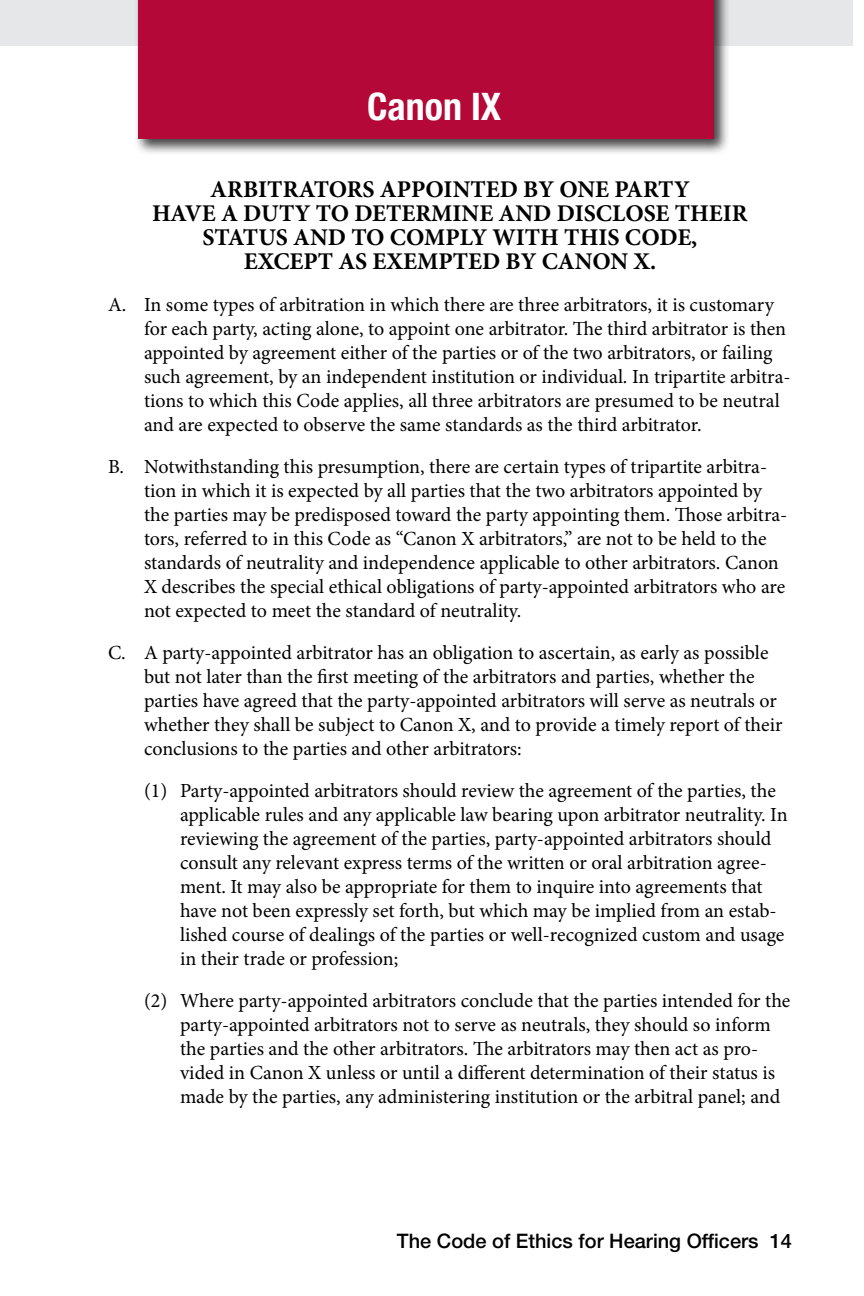
<style>
.page{position:relative;width:864px;height:1296px;background:#fff}
.page>*{position:absolute;margin:0;border:0;box-sizing:border-box;transform-origin:0 0}
.t1{font:700 condensed 38px "Helvetica Neue LT Std";color:#fff}
.t2{font:700 24px/24px "Minion Pro";color:#000;text-align:center}
.t3{font:20px/24px "Minion Pro";letter-spacing:-.005em;color:#000}
.t4{font:500 20px "Helvetica Neue LT Std";color:#000}
</style>
<div class="page">
<div style="left:0;top:0;width:852px;height:45px;background:#e6e7e8"></div>
<div style="left:134px;top:0;width:596px;height:155px;background:#000;opacity:.75"></div>
<div style="left:138px;top:0;width:576px;height:139px;background:#b30838"></div>
<h1 class="t1" style="left:367px;top:83px;width:136px">Canon IX</h1>
<p class="t2" style="left:152px;top:177px;width:597px">ARBITRATORS APPOINTED BY ONE PARTY<br>HAVE A DUTY TO DETERMINE AND DISCLOSE THEIR STATUS AND TO COMPLY WITH THIS CODE,<br>EXCEPT AS EXEMPTED BY CANON X.</p>
<p class="t3" style="left:144px;top:293px;width:648px;text-indent:-36px">A. In some types of arbitration in which there are three arbitrators, it is customary for each party, acting alone, to appoint one arbitrator. The third arbitrator is then appointed by agreement either of the parties or of the two arbitrators, or failing such agreement, by an independent institution or individual. In tripartite arbitra&shy;tions to which this Code applies, all three arbitrators are presumed to be neutral and are expected to observe the same standards as the third arbitrator.</p>
<p class="t3" style="left:144px;top:455px;width:645px;text-indent:-36px">B. Notwithstanding this presumption, there are certain types of tripartite arbitra&shy;tion in which it is expected by all parties that the two arbitrators appointed by the parties may be predisposed toward the party appointing them. Those arbitra&shy;tors, referred to in this Code as “Canon X arbitrators,” are not to be held to the standards of neutrality and independence applicable to other arbitrators. Canon X describes the special ethical obligations of party-appointed arbitrators who are not expected to meet the standard of neutrality.</p>
<p class="t3" style="left:144px;top:641px;width:640px;text-indent:-36px">C. A party-appointed arbitrator has an obligation to ascertain, as early as possible but not later than the first meeting of the arbitrators and parties, whether the parties have agreed that the party-appointed arbitrators will serve as neutrals or whether they shall be subject to Canon X, and to provide a timely report of their conclusions to the parties and other arbitrators:</p>
<p class="t3" style="left:180px;top:779px;width:609px;text-indent:-36px">(1) Party-appointed arbitrators should review the agreement of the parties, the applicable rules and any applicable law bearing upon arbitrator neutrality. In reviewing the agreement of the parties, party-appointed arbitrators should consult any relevant express terms of the written or oral arbitration agree&shy;ment. It may also be appropriate for them to inquire into agreements that have not been expressly set forth, but which may be implied from an estab&shy;lished course of dealings of the parties or well-recognized custom and usage in their trade or profession;</p>
<p class="t3" style="left:180px;top:989px;width:612px;text-indent:-36px">(2) Where party-appointed arbitrators conclude that the parties intended for the party-appointed arbitrators not to serve as neutrals, they should so inform the parties and the other arbitrators. The arbitrators may then act as pro&shy;vided in Canon X unless or until a different determination of their status is made by the parties, any administering institution or the arbitral panel; and</p>
<p class="t4" style="left:397px;top:1229px;width:397px">The Code of Ethics for Hearing Officers 14</p>
</div>
